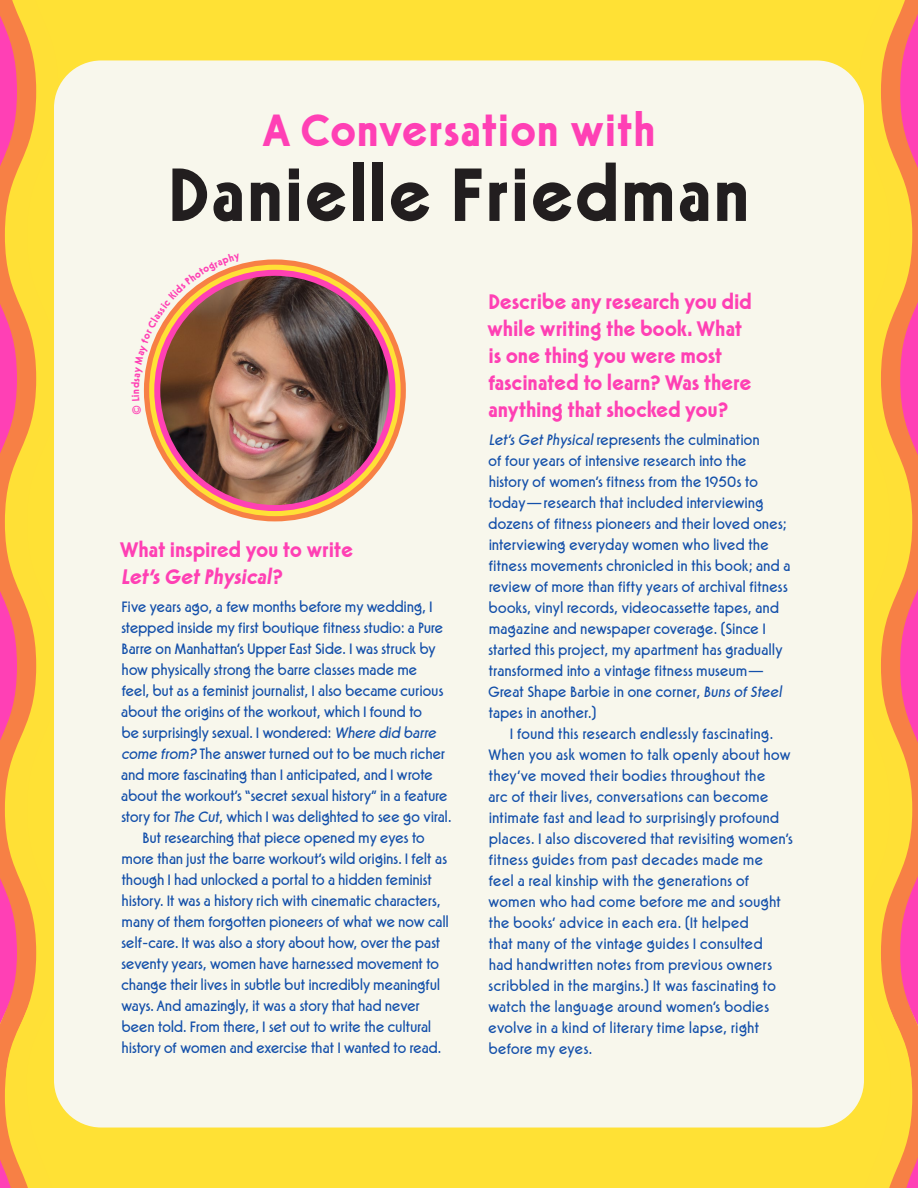
<style>
.page{position:relative;width:918px;height:1188px;background:#ffe135}
.page>*{position:absolute;margin:0;border:0;box-sizing:border-box;transform-origin:0 0}
.Headline{font:700 75px "Virginia";letter-spacing:.04em;color:#221e1f}
.Headline-2{font:700 45px "Virginia";letter-spacing:.04em;color:#ff40b5}
.Questions{font:700 21px/27px "Virginia";letter-spacing:.02em;color:#ff40b4}
.Answers-First{font:500 15px/21px "Virginia";letter-spacing:.02em;color:#1450aa}
.Answers{font:500 15px/21px "Virginia";letter-spacing:.04em;color:#1450aa}
.Answers-2{font:500 15px/21px "Virginia";letter-spacing:.02em;color:#1450aa}
</style>
<div class="page">
<svg style="left:861px;top:15px;width:38px;height:1173px"></svg>
<svg style="left:899px;top:0;width:19px;height:1188px"></svg>
<svg style="left:18px;top:15px;width:39px;height:1173px"></svg>
<svg style="left:0;top:0;width:18px;height:1188px"></svg>
<div style="left:54px;top:60px;width:810px;height:1068px;background:#f8f7ec;border-radius:47px"></div>
<div style="left:144px;top:259px;width:262px;height:262px;border:30px solid #f78045;border-radius:50%"></div>
<div style="left:149px;top:265px;width:252px;height:251px;border:20px solid #ffe036;border-radius:50%"></div>
<img style="left:157px;top:273px;width:236px;height:235px;border-radius:118px">
<div style="left:154px;top:270px;width:242px;height:241px;border:6px solid #ff40b4;border-radius:50%"></div>
<svg style="left:143px;top:264px;width:98px;height:150px"></svg>
<p class="Headline-2" style="left:263px;top:104px;width:393px">A Conversation with</p>
<p class="Headline" style="left:169px;top:151px;width:581px">Danielle Friedman</p>
<p class="Questions" style="left:120px;top:536px;width:234px">What inspired you to write<br>Let’s Get Physical?</p>
<p class="Answers-First" style="left:121px;top:596px;width:331px">Five years ago, a few months before my wedding, I stepped inside my first boutique fitness studio: a Pure Barre on Manhattan’s Upper East Side. I was struck by how physically strong the barre classes made me<br>feel, but as a feminist journalist, I also became curious about the origins of the workout, which I found to<br>be surprisingly sexual. I wondered: Where did barre come from? The answer turned out to be much richer and more fascinating than I anticipated, and I wrote about the workout’s “secret sexual history” in a feature story for The Cut, which I was delighted to see go viral.</p>
<p class="Answers-2" style="left:121px;top:827px;width:329px;text-indent:21px">But researching that piece opened my eyes to more than just the barre workout’s wild origins. I felt as though I had unlocked a portal to a hidden feminist history. It was a history rich with cinematic characters, many of them forgotten pioneers of what we now call self-care. It was also a story about how, over the past seventy years, women have harnessed movement to change their lives in subtle but incredibly meaningful ways. And amazingly, it was a story that had never been told. From there, I set out to write the cultural history of women and exercise that I wanted to read.</p>
<p class="Questions" style="left:488px;top:289px;width:266px">Describe any research you did while writing the book. What is one thing you were most fascinated to learn? Was there anything that shocked you?</p>
<p class="Answers-First" style="left:488px;top:430px;width:304px">Let’s Get Physical represents the culmination<br>of four years of intensive research into the<br>history of women’s fitness from the 1950s to today—research that included interviewing dozens of fitness pioneers and their loved ones; interviewing everyday women who lived the fitness movements chronicled in this book; and a review of more than fifty years of archival fitness books, vinyl records, videocassette tapes, and magazine and newspaper coverage. (Since I started this project, my apartment has gradually transformed into a vintage fitness museum— Great Shape Barbie in one corner, Buns of Steel tapes in another.)</p>
<p class="Answers" style="left:488px;top:724px;width:306px;text-indent:22px">I found this research endlessly fascinating.<br>When you ask women to talk openly about how they’ve moved their bodies throughout the<br>arc of their lives, conversations can become intimate fast and lead to surprisingly profound places. I also discovered that revisiting women’s fitness guides from past decades made me<br>feel a real kinship with the generations of women who had come before me and sought the books’ advice in each era. (It helped<br>that many of the vintage guides I consulted<br>had handwritten notes from previous owners scribbled in the margins.) It was fascinating to watch the language around women’s bodies evolve in a kind of literary time lapse, right before my eyes.</p>
</div>
